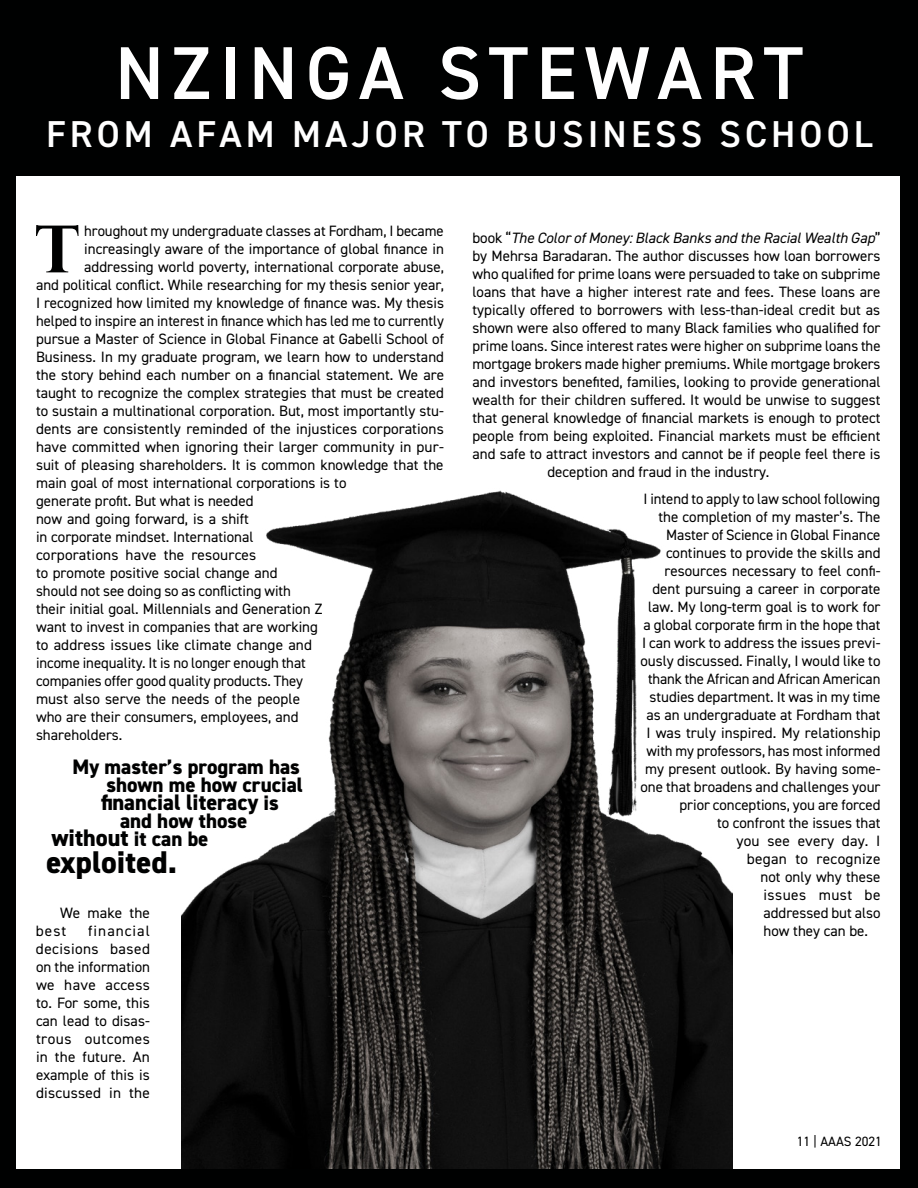
<style>
.page{position:relative;width:918px;height:1188px;background:#fff}
.page>*{position:absolute;margin:0;border:0;box-sizing:border-box;transform-origin:0 0}
.t1{font:600 75px "DIN2014";letter-spacing:.11em;color:#fff}
.t2{font:700 65.1px "Perpetua Titling";color:#000101}
.t3{font:600 37.5px "DIN2014";letter-spacing:.11em;color:#fff}
.t4{font:800 31.5px "DIN2014";color:#000101}
.t5{font:800 24px "DIN2014";color:#000101}
.t6{font:800 22.5px "DIN2014";color:#000101}
.t7{font:800 21px/18px "DIN2014";color:#000101;text-align:right}
.t8{font:15px/18px "DIN2014";color:#000101}
.t9{font:italic 15px "DIN2014";color:#000101}
.t10{font:15px "DIN2014";letter-spacing:.03em;color:#000101}
.t11{font:13.5px "DIN2014";color:#000}
.s1{font-size:21px}
.s2{font-style:normal}
</style>
<div class="page">
<div style="left:0;top:0;width:918px;height:176px;background:#000101"></div>
<img style="left:181px;top:490px;width:551px;height:679px">
<div style="left:900px;top:170px;width:18px;height:1018px;background:#000101"></div>
<div style="left:0;top:1169px;width:918px;height:19px;background:#000101"></div>
<div style="left:0;top:0;width:15px;height:1188px;background:#000101"></div>
<h1 class="t1" style="left:115px;top:23px;width:689px">NZINGA STEWART</h1>
<h3 class="t3" style="left:46px;top:109px;width:828px">FROM AFAM MAJOR TO BUSINESS SCHOOL</h3>
<h2 class="t2" style="left:35px;top:209px;width:46px">T</h2>
<p class="t8" style="left:84px;top:222px;width:361px">hroughout my undergraduate classes at Fordham, I became</p>
<p class="t8" style="left:84px;top:240px;width:361px">increasingly aware of the importance of global finance in</p>
<p class="t8" style="left:84px;top:258px;width:361px">addressing world poverty, international corporate abuse,</p>
<p class="t8" style="left:36px;top:276px;width:410px">and political conflict. While researching for my thesis senior year,</p>
<p class="t8" style="left:36px;top:294px;width:410px">I recognized how limited my knowledge of finance was. My thesis</p>
<p class="t8" style="left:36px;top:312px;width:410px">helped to inspire an interest in finance which has led me to currently</p>
<p class="t8" style="left:36px;top:330px;width:409px">pursue a Master of Science in Global Finance at Gabelli School of</p>
<p class="t8" style="left:36px;top:348px;width:410px">Business. In my graduate program, we learn how to understand</p>
<p class="t8" style="left:36px;top:366px;width:410px">the story behind each number on a financial statement. We are</p>
<p class="t8" style="left:36px;top:384px;width:409px">taught to recognize the complex strategies that must be created</p>
<p class="t8" style="left:36px;top:402px;width:409px">to sustain a multinational corporation. But, most importantly stu-</p>
<p class="t8" style="left:36px;top:420px;width:409px">dents are consistently reminded of the injustices corporations</p>
<p class="t8" style="left:36px;top:438px;width:410px">have committed when ignoring their larger community in pur-</p>
<p class="t8" style="left:36px;top:456px;width:409px">suit of pleasing shareholders. It is common knowledge that the</p>
<p class="t8" style="left:36px;top:474px;width:312px">main goal of most international corporations is to</p>
<p class="t8" style="left:36px;top:492px;width:219px">generate profit. But what is needed</p>
<p class="t8" style="left:36px;top:510px;width:215px">now and going forward, is a shift</p>
<p class="t8" style="left:36px;top:528px;width:219px">in corporate mindset. International</p>
<p class="t8" style="left:36px;top:546px;width:222px">corporations have the resources</p>
<p class="t8" style="left:36px;top:564px;width:243px">to promote positive social change and</p>
<p class="t8" style="left:36px;top:582px;width:257px">should not see doing so as conflicting with</p>
<p class="t8" style="left:36px;top:600px;width:288px">their initial goal. Millennials and Generation Z</p>
<p class="t8" style="left:36px;top:618px;width:284px">want to invest in companies that are working</p>
<p class="t8" style="left:36px;top:636px;width:278px">to address issues like climate change and</p>
<p class="t8" style="left:36px;top:654px;width:271px">income inequality. It is no longer enough that</p>
<p class="t8" style="left:36px;top:672px;width:269px">companies offer good quality products. They</p>
<p class="t8" style="left:36px;top:690px;width:266px">must also serve the needs of the people</p>
<p class="t8" style="left:36px;top:708px;width:264px">who are their consumers, employees, and</p>
<p class="t8" style="left:36px;top:726px;width:88px">shareholders.</p>
<h3 class="t7" style="left:72px;top:758px;width:232px">My master’s program has shown me how crucial</h3>
<h3 class="t6" style="left:101px;top:787px;width:179px">financial literacy <span class="s1">is</span></h3>
<h3 class="t7" style="left:120px;top:812px;width:129px">and how those</h3>
<h3 class="t5" style="left:51px;top:822px;width:159px">without <span class="s1">it can be</span></h3>
<h3 class="t4" style="left:46px;top:841px;width:132px">exploited.</h3>
<p class="t8" style="left:36px;top:904px;width:116px;text-indent:24px">We make the best</p>
<p class="t8" style="left:36px;top:922px;width:116px;text-align:justify;text-indent:52px">financial decisions based on the information we have access to. For some, this can lead to disas&shy;trous outcomes in the future. An example of this is discussed in the</p>
<p class="t9" style="left:472px;top:228px;width:410px"><span class="s2">book “</span>The Color of Money: Black Banks and the Racial Wealth Gap<span class="s2">”</span></p>
<p class="t8" style="left:472px;top:247px;width:410px">by Mehrsa Baradaran. The author discusses how loan borrowers</p>
<p class="t8" style="left:472px;top:265px;width:410px">who qualified for prime loans were persuaded to take on subprime</p>
<p class="t8" style="left:472px;top:283px;width:410px">loans that have a higher interest rate and fees. These loans are</p>
<p class="t8" style="left:472px;top:301px;width:409px">typically offered to borrowers with less-than-ideal credit but as</p>
<p class="t8" style="left:472px;top:319px;width:410px">shown were also offered to many Black families who qualified for</p>
<p class="t8" style="left:472px;top:337px;width:410px">prime loans. Since interest rates were higher on subprime loans the</p>
<p class="t8" style="left:472px;top:355px;width:410px">mortgage brokers made higher premiums. While mortgage brokers</p>
<p class="t8" style="left:472px;top:373px;width:410px">and investors benefited, families, looking to provide generational</p>
<p class="t8" style="left:472px;top:391px;width:409px">wealth for their children suffered. It would be unwise to suggest</p>
<p class="t8" style="left:472px;top:409px;width:410px">that general knowledge of financial markets is enough to protect</p>
<p class="t8" style="left:472px;top:427px;width:409px">people from being exploited. Financial markets must be efficient</p>
<p class="t8" style="left:472px;top:445px;width:410px">and safe to attract investors and cannot be if people feel there is</p>
<p class="t8" style="left:548px;top:463px;width:223px">deception and fraud in the industry.</p>
<p class="t8" style="left:644px;top:490px;width:238px">I intend to apply to law school following</p>
<p class="t8" style="left:658px;top:508px;width:223px">the completion of my master’s. The</p>
<p class="t8" style="left:666px;top:526px;width:216px">Master of Science in Global Finance</p>
<p class="t8" style="left:666px;top:544px;width:216px">continues to provide the skills and</p>
<p class="t8" style="left:664px;top:562px;width:218px">resources necessary to feel confi-</p>
<p class="t8" style="left:652px;top:580px;width:229px">dent pursuing a career in corporate</p>
<p class="t8" style="left:648px;top:598px;width:234px">law. My long-term goal is to work for</p>
<p class="t8" style="left:644px;top:616px;width:239px">a global corporate firm in the hope that</p>
<p class="t8" style="left:642px;top:634px;width:240px">I can work to address the issues previ-</p>
<p class="t8" style="left:640px;top:652px;width:241px">ously discussed. Finally, I would like to</p>
<p class="t8" style="left:648px;top:670px;width:234px">thank the African and African American</p>
<p class="t8" style="left:650px;top:688px;width:232px">studies department. It was in my time</p>
<p class="t8" style="left:646px;top:706px;width:236px">as an undergraduate at Fordham that</p>
<p class="t8" style="left:646px;top:724px;width:236px">I was truly inspired. My relationship</p>
<p class="t8" style="left:646px;top:742px;width:235px">with my professors, has most informed</p>
<p class="t8" style="left:645px;top:760px;width:237px">my present outlook. By having some-</p>
<p class="t8" style="left:640px;top:778px;width:241px">one that broadens and challenges your</p>
<p class="t8" style="left:680px;top:796px;width:203px">prior conceptions, you are forced</p>
<p class="t8" style="left:717px;top:814px;width:165px">to confront the issues that</p>
<p class="t8" style="left:736px;top:832px;width:145px">you see every day. I</p>
<p class="t8" style="left:747px;top:850px;width:135px">began to recognize</p>
<p class="t8" style="left:760px;top:868px;width:122px">not only why these</p>
<p class="t10" style="left:764px;top:885px;width:119px">issues must be</p>
<p class="t8" style="left:764px;top:904px;width:118px">addressed but also</p>
<p class="t8" style="left:764px;top:922px;width:106px">how they can be.</p>
<p class="t11" style="left:797px;top:1133px;width:87px">11 | AAAS 2021</p>
</div>
